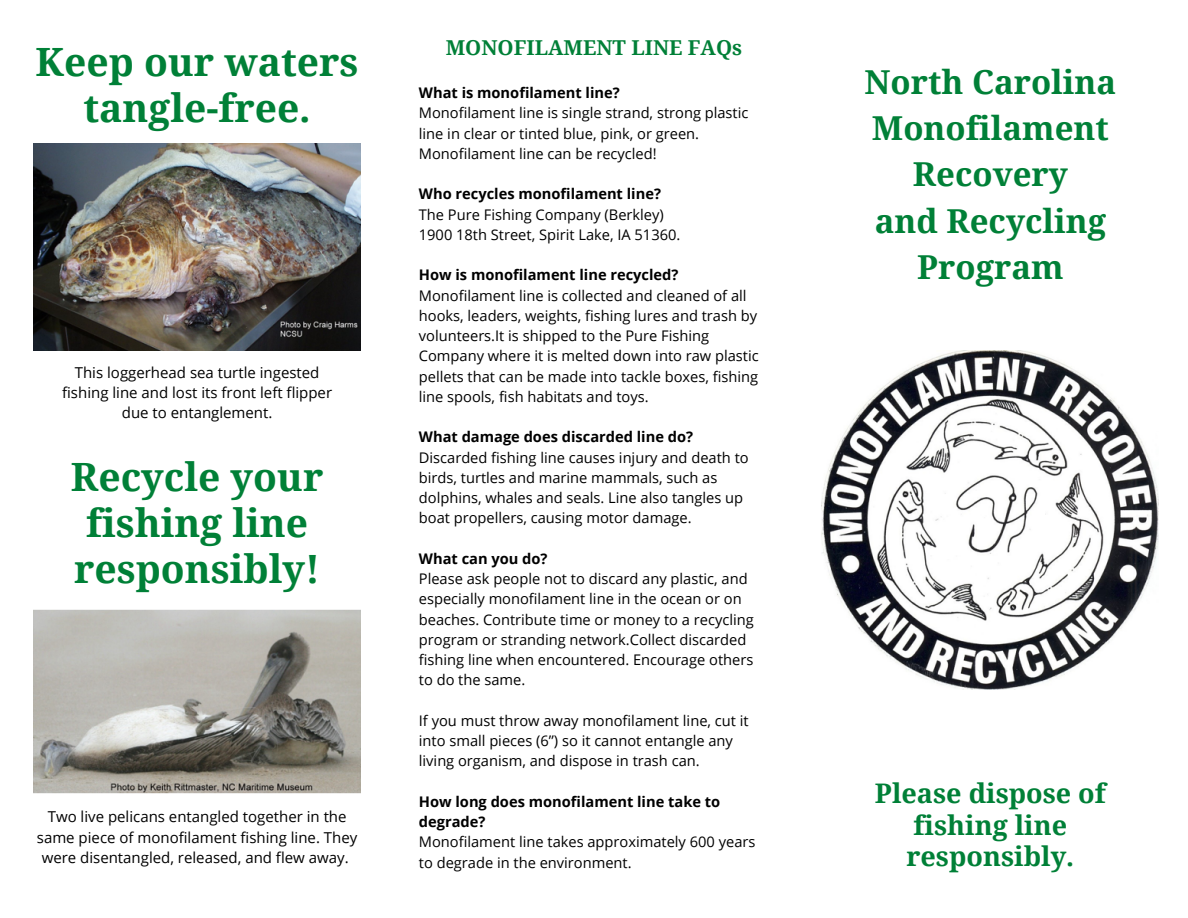
<style>
.page{position:relative;width:1188px;height:918px;background:#fff}
.page>*{position:absolute;margin:0;border:0;box-sizing:border-box;transform-origin:0 0}
.t1{font:700 39px/46.2px "Noto Serif";color:#008037;text-align:center}
.t2{font:700 33px/46.2px "Noto Serif";color:#008037;text-align:center}
.t3{font:700 27px/31.5px "Noto Serif";color:#008037;text-align:center}
.t4{font:700 20.55px "Noto Serif";color:#008037}
.t5{font:15px/20.2px "Open Sans";color:#000;text-align:center}
.t6{font:14.7px/20.2px "Open Sans";color:#000}
.t7{font:700 14.7px/20.2px "Open Sans";color:#000}
</style>
<div class="page">
<img style="left:821px;top:350px;width:338px;height:340px">
<img style="left:34px;top:609px;width:326px;height:185px">
<img style="left:34px;top:144px;width:326px;height:207px">
<p class="t1" style="left:36px;top:38px;width:324px">Keep our waters tangle-free.</p>
<p class="t5" style="left:75px;top:362px;width:246px">This loggerhead sea turtle ingested</p>
<p class="t5" style="left:62px;top:382px;width:272px">fishing line and lost its front left flipper</p>
<p class="t5" style="left:122px;top:402px;width:152px">due to entanglement.</p>
<p class="t1" style="left:71px;top:452px;width:254px">Recycle your fishing line responsibly!</p>
<p class="t5" style="left:37px;top:806px;width:322px">Two live pelicans entangled together in the same piece of monofilament fishing line. They were disentangled, released, and flew away.</p>
<p class="t4" style="left:446px;top:34px;width:298px">MONOFILAMENT LINE FAQs</p>
<p class="t7" style="left:419px;top:82px;width:202px">What is monofilament line?</p>
<p class="t6" style="left:419px;top:103px;width:331px">Monofilament line is single strand, strong plastic line in clear or tinted blue, pink, or green.</p>
<p class="t6" style="left:419px;top:143px;width:239px">Monofilament line can be recycled!</p>
<p class="t7" style="left:419px;top:184px;width:244px">Who recycles monofilament line?</p>
<p class="t6" style="left:419px;top:204px;width:246px">The Pure Fishing Company (Berkley)</p>
<p class="t6" style="left:419px;top:224px;width:263px">1900 18th Street, Spirit Lake, IA 51360.</p>
<p class="t7" style="left:419px;top:265px;width:261px">How is monofilament line recycled?</p>
<p class="t6" style="left:419px;top:285px;width:341px">Monofilament line is collected and cleaned of all hooks, leaders, weights, fishing lures and trash by volunteers.It is shipped to the Pure Fishing Company where it is melted down into raw plastic pellets that can be made into tackle boxes, fishing line spools, fish habitats and toys.</p>
<p class="t7" style="left:419px;top:427px;width:276px">What damage does discarded line do?</p>
<p class="t6" style="left:419px;top:447px;width:331px">Discarded fishing line causes injury and death to birds, turtles and marine mammals, such as dolphins, whales and seals. Line also tangles up boat propellers, causing motor damage.</p>
<p class="t7" style="left:419px;top:548px;width:130px">What can you do?</p>
<p class="t6" style="left:419px;top:568px;width:336px">Please ask people not to discard any plastic, and especially monofilament line in the ocean or on beaches. Contribute time or money to a recycling program or stranding network.Collect discarded fishing line when encountered. Encourage others to do the same.</p>
<p class="t6" style="left:419px;top:710px;width:331px">If you must throw away monofilament line, cut it into small pieces (6’’) so it cannot entangle any living organism, and dispose in trash can.</p>
<p class="t7" style="left:419px;top:791px;width:303px">How long does monofilament line take to degrade?</p>
<p class="t6" style="left:419px;top:832px;width:338px">Monofilament line takes approximately 600 years to degrade in the environment.</p>
<p class="t2" style="left:865px;top:58px;width:253px">North Carolina<br>Monofilament<br>Recovery</p>
<p class="t2" style="left:875px;top:197px;width:233px">and Recycling<br>Program</p>
<p class="t3" style="left:875px;top:777px;width:232px">Please dispose of fishing line responsibly.</p>
</div>
